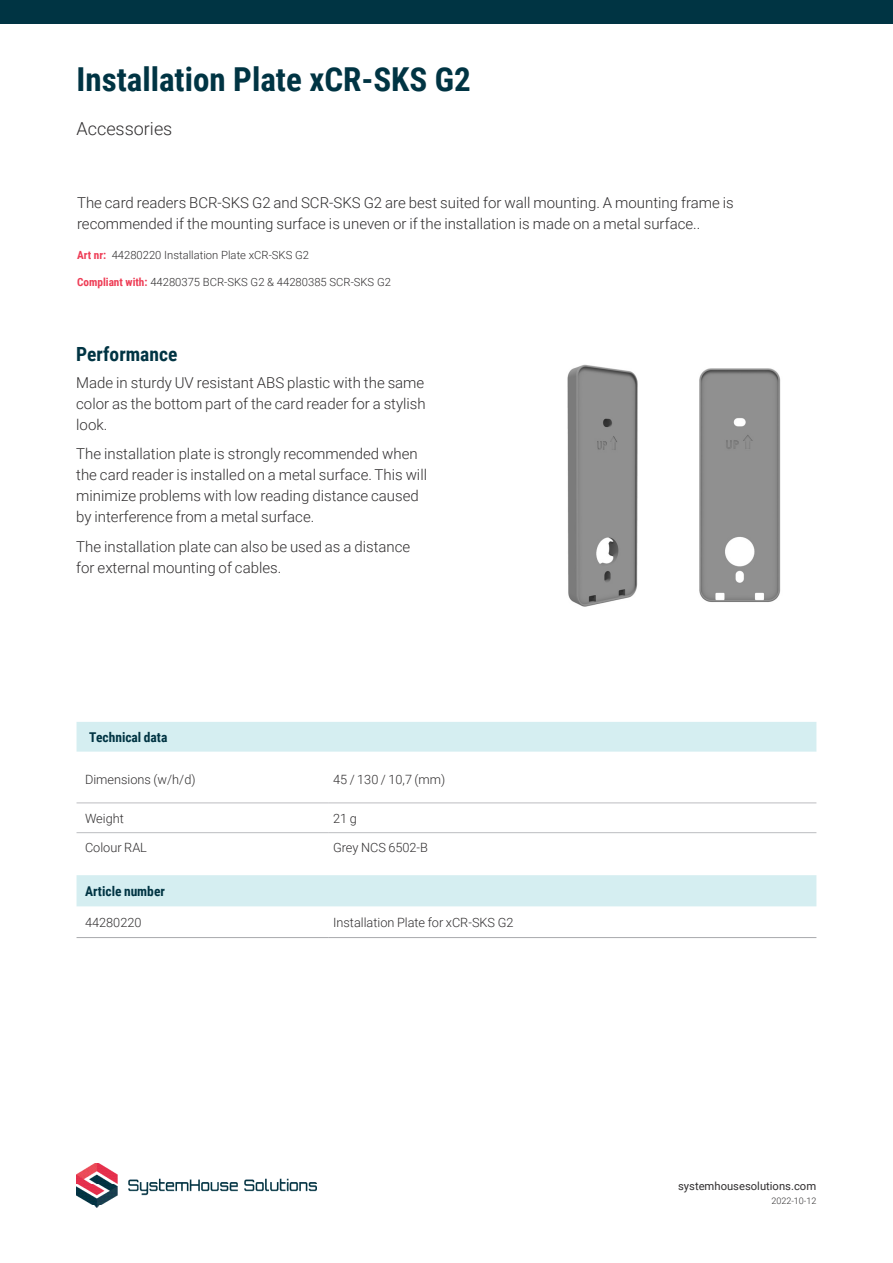
<style>
.page{position:relative;width:893px;height:1263px;background:#fff}
.page>*{position:absolute;margin:0;border:0;box-sizing:border-box;transform-origin:0 0}
.t1{font:700 33px "Roboto Condensed";color:#003443}
.SHS_-_Mellanrubrik{font:700 19.5px "Roboto Condensed";color:#003443}
.t2{font:300 18px "Roboto";color:#312f30}
.SHS_-_Ingress{font:300 15px/21px "Roboto";color:#312f30}
.SHS_-_Brödtext{font:700 13.5px "Roboto Condensed";color:#003443}
.SHS_-_Brödtext-2{font:300 12.75px "Roboto";color:#312f30}
.t3{font:300 11.25px "Roboto";color:#312f30}
.t4{font:11.25px "Roboto";color:#312f30}
.SHS_-_Punktlista{font:300 9px "Roboto";color:#312f30}
.s1{font-family:"Roboto Condensed";font-weight:700;color:#ee3d56}
</style>
<div class="page">
<div style="left:0;top:0;width:893px;height:24px;background:#003443"></div>
<img style="left:77px;top:1163px;width:240px;height:44px">
<svg style="left:77px;top:722px;width:739px;height:184px"></svg>
<hr style="left:77px;top:802px;width:252px;height:1px;background:#bcbdc0">
<hr style="left:329px;top:802px;width:487px;height:1px;background:#bcbdc0">
<hr style="left:77px;top:832px;width:252px;height:1px;background:#bcbdc0">
<hr style="left:329px;top:832px;width:487px;height:1px;background:#bcbdc0">
<hr style="left:77px;top:937px;width:252px;height:1px;background:#a8a9ad">
<hr style="left:329px;top:937px;width:487px;height:1px;background:#a8a9ad">
<img style="left:699px;top:368px;width:82px;height:234px">
<img style="left:567px;top:364px;width:71px;height:243px">
<p class="t1" style="left:77px;top:56px;width:396px">Installation Plate xCR-SKS G2</p>
<p class="t2" style="left:77px;top:116px;width:97px">Accessories</p>
<p class="SHS_-_Ingress" style="left:77px;top:192px;width:658px">The card readers BCR-SKS G2 and SCR-SKS G2 are best suited for wall mounting. A mounting frame is recommended if the mounting surface is uneven or if the installation is made on a metal surface..</p>
<p class="t3" style="left:77px;top:248px;width:233px"><span class="s1">Art nr:</span> 44280220 Installation Plate xCR-SKS G2</p>
<p class="t3" style="left:77px;top:275px;width:315px"><span class="s1">Compliant with:</span> 44280375 BCR-SKS G2 &amp; 44280385 SCR-SKS G2</p>
<p class="SHS_-_Mellanrubrik" style="left:76px;top:340px;width:103px">Performance</p>
<p class="SHS_-_Ingress" style="left:76px;top:372px;width:351px;text-align:justify">Made in sturdy UV resistant ABS plastic with the same color as the bottom part of the card reader for a stylish look.</p>
<p class="SHS_-_Ingress" style="left:76px;top:443px;width:352px">The installation plate is strongly recommended when the card reader is installed on a metal surface. This will minimize problems with low reading distance caused by interference from a metal surface.</p>
<p class="SHS_-_Ingress" style="left:76px;top:536px;width:335px">The installation plate can also be used as a distance for external mounting of cables.</p>
<p class="SHS_-_Brödtext" style="left:89px;top:727px;width:80px">Technical data</p>
<p class="SHS_-_Brödtext-2" style="left:85px;top:771px;width:112px">Dimensions (w/h/d)</p>
<p class="SHS_-_Brödtext-2" style="left:333px;top:771px;width:114px">45 / 130 / 10,7 (mm)</p>
<p class="SHS_-_Brödtext-2" style="left:85px;top:809px;width:40px">Weight</p>
<p class="SHS_-_Brödtext-2" style="left:333px;top:809px;width:25px">21 g</p>
<p class="SHS_-_Brödtext-2" style="left:85px;top:839px;width:63px">Colour RAL</p>
<p class="SHS_-_Brödtext-2" style="left:333px;top:839px;width:97px">Grey NCS 6502-B</p>
<p class="SHS_-_Brödtext" style="left:85px;top:881px;width:81px">Article number</p>
<p class="SHS_-_Brödtext-2" style="left:85px;top:913px;width:58px">44280220</p>
<p class="SHS_-_Brödtext-2" style="left:333px;top:913px;width:182px">Installation Plate for xCR-SKS G2</p>
<p class="t4" style="left:678px;top:1177px;width:140px">systemhousesolutions.com</p>
<p class="SHS_-_Punktlista" style="left:771px;top:1194px;width:47px">2022-10-12</p>
</div>
